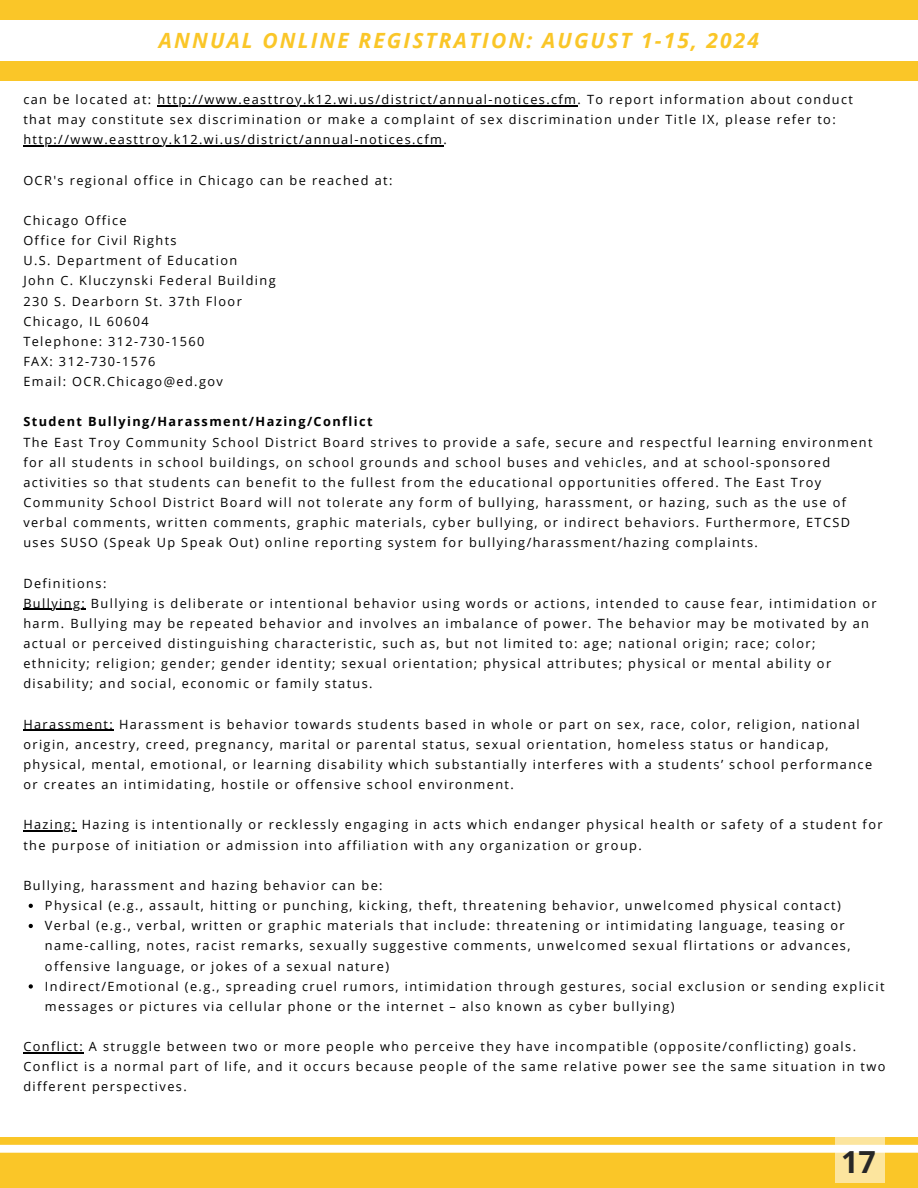
<style>
.page{position:relative;width:918px;height:1188px;background:#fff}
.page>*{position:absolute;margin:0;border:0;box-sizing:border-box;transform-origin:0 0}
.t1{font:700 30.45px "Open Sans";color:#272727}
.t2{font:italic 700 21px "Open Sans";letter-spacing:.1em;color:#fac628}
.t3{font:12.75px/20.1px "Open Sans";letter-spacing:.11em;color:#000}
.t4{font:700 12.75px "Open Sans";letter-spacing:.11em;color:#000}
</style>
<div class="page">
<div style="left:0;top:0;width:918px;height:81px;background:#fac628"></div>
<div style="left:0;top:21px;width:918px;height:40px;background:#fff"></div>
<div style="left:0;top:1138px;width:918px;height:50px;background:#fac628"></div>
<div style="left:0;top:1145px;width:918px;height:8px;background:#fff"></div>
<svg style="left:835px;top:1138px;width:50px;height:45px;fill:#fce59e"></svg>
<hr style="left:157px;top:105px;width:421px;height:1px;background:#000">
<hr style="left:23px;top:145px;width:420px;height:1px;background:#000">
<hr style="left:23px;top:609px;width:63px;height:1px;background:#000">
<hr style="left:23px;top:730px;width:91px;height:1px;background:#000">
<hr style="left:23px;top:831px;width:54px;height:1px;background:#000">
<svg style="left:29px;top:904px;width:4px;height:4px"></svg>
<svg style="left:29px;top:924px;width:4px;height:4px"></svg>
<svg style="left:29px;top:984px;width:4px;height:5px"></svg>
<hr style="left:23px;top:1052px;width:61px;height:1px;background:#000">
<h1 class="t2" style="left:159px;top:25px;width:602px">ANNUAL ONLINE REGISTRATION: AUGUST 1-15, 2024</h1>
<p class="t3" style="left:23px;top:89px;width:831px;text-indent:134px">http://www.easttroy.k12.wi.us/district/annual-notices.cfm. To report information about conduct that may constitute sex discrimination or make a complaint of sex discrimination under Title IX, please refer to:</p>
<p class="t3" style="left:23px;top:129px;width:425px">http://www.easttroy.k12.wi.us/district/annual-notices.cfm.</p>
<p class="t3" style="left:23px;top:170px;width:371px">OCR's regional office in Chicago can be reached at:</p>
<p class="t3" style="left:23px;top:210px;width:216px">Chicago Office<br>Office for Civil Rights<br>U.S. Department of Education</p>
<p class="t3" style="left:23px;top:270px;width:254px">John C. Kluczynski Federal Building</p>
<p class="t3" style="left:23px;top:291px;width:220px">230 S. Dearborn St. 37th Floor</p>
<p class="t3" style="left:23px;top:311px;width:127px">Chicago, IL 60604</p>
<p class="t3" style="left:23px;top:331px;width:183px">Telephone: 312-730-1560</p>
<p class="t3" style="left:23px;top:351px;width:134px">FAX: 312-730-1576</p>
<p class="t3" style="left:23px;top:371px;width:201px">Email: OCR.Chicago@ed.gov</p>
<p class="t4" style="left:23px;top:413px;width:351px">Student Bullying/Harassment/Hazing/Conflict</p>
<p class="t3" style="left:23px;top:432px;width:851px">The East Troy Community School District Board strives to provide a safe, secure and respectful learning environment for all students in school buildings, on school grounds and school buses and vehicles, and at school-sponsored activities so that students can benefit to the fullest from the educational opportunities offered. The East Troy Community School District Board will not tolerate any form of bullying, harassment, or hazing, such as the use of verbal comments, written comments, graphic materials, cyber bullying, or indirect behaviors. Furthermore, ETCSD uses SUSO (Speak Up Speak Out) online reporting system for bullying/harassment/hazing complaints.</p>
<p class="t3" style="left:23px;top:573px;width:85px">Definitions:</p>
<p class="t3" style="left:23px;top:593px;width:855px">Bullying: Bullying is deliberate or intentional behavior using words or actions, intended to cause fear, intimidation or harm. Bullying may be repeated behavior and involves an imbalance of power. The behavior may be motivated by an actual or perceived distinguishing characteristic, such as, but not limited to: age; national origin; race; color; ethnicity; religion; gender; gender identity; sexual orientation; physical attributes; physical or mental ability or disability; and social, economic or family status.</p>
<p class="t3" style="left:23px;top:714px;width:850px">Harassment: Harassment is behavior towards students based in whole or part on sex, race, color, religion, national origin, ancestry, creed, pregnancy, marital or parental status, sexual orientation, homeless status or handicap, physical, mental, emotional, or learning disability which substantially interferes with a students’ school performance or creates an intimidating, hostile or offensive school environment.</p>
<p class="t3" style="left:23px;top:814px;width:861px">Hazing: Hazing is intentionally or recklessly engaging in acts which endanger physical health or safety of a student for the purpose of initiation or admission into affiliation with any organization or group.</p>
<p class="t3" style="left:23px;top:875px;width:361px">Bullying, harassment and hazing behavior can be:</p>
<p class="t3" style="left:45px;top:895px;width:797px">Physical (e.g., assault, hitting or punching, kicking, theft, threatening behavior, unwelcomed physical contact)</p>
<p class="t3" style="left:45px;top:915px;width:807px">Verbal (e.g., verbal, written or graphic materials that include: threatening or intimidating language, teasing or name-calling, notes, racist remarks, sexually suggestive comments, unwelcomed sexual flirtations or advances, offensive language, or jokes of a sexual nature)</p>
<p class="t3" style="left:45px;top:976px;width:841px">Indirect/Emotional (e.g., spreading cruel rumors, intimidation through gestures, social exclusion or sending explicit messages or pictures via cellular phone or the internet – also known as cyber bullying)</p>
<p class="t3" style="left:23px;top:1036px;width:864px">Conflict: A struggle between two or more people who perceive they have incompatible (opposite/conflicting) goals.<br>Conflict is a normal part of life, and it occurs because people of the same relative power see the same situation in two different perspectives.</p>
<p class="t3" style="left:23px;top:89px;width:130px">can be located at:</p>
<p class="t1" style="left:841px;top:1140px;width:36px">17</p>
</div>
